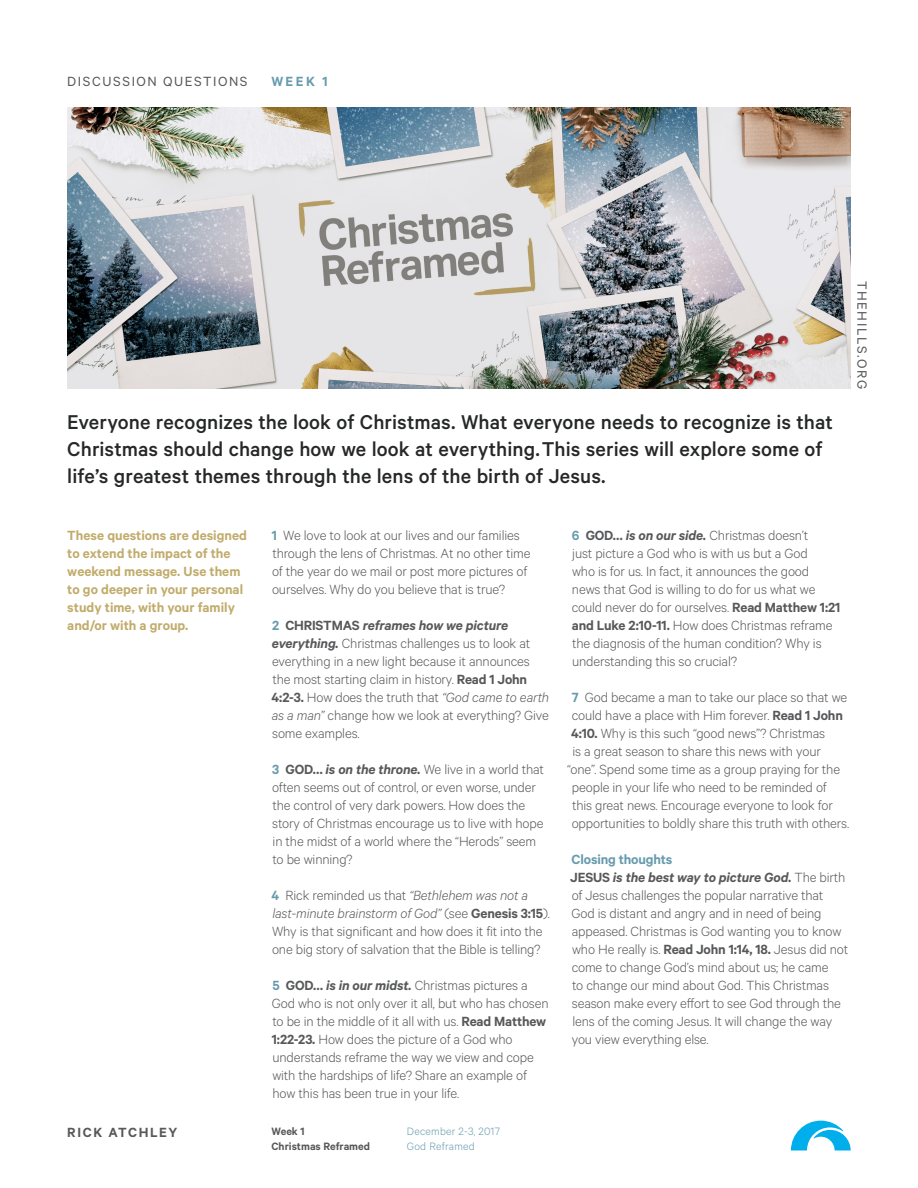
<style>
.page{position:relative;width:918px;height:1188px;background:#fff}
.page>*{position:absolute;margin:0;border:0;box-sizing:border-box;transform-origin:0 0}
.t1{font:500 22.5px/27px "Calibre";letter-spacing:.005em;color:#262727}
.t2{font:300 15px/18px "Calibre";letter-spacing:-.01em;color:#57585a}
.t3{font:600 15px/18px "Calibre";color:#c1ac6c}
.t4{font:15px "Calibre";letter-spacing:.105em;color:#57585a}
.t5{font:600 15px "Calibre";letter-spacing:-.01em;color:#689bae}
.t6{font:600 15px "Calibre";letter-spacing:.11em;color:#57585a}
.t7{font:300 12px "Calibre";letter-spacing:.02em;color:#689bae}
.t8{font:600 12px "Calibre";color:#57585a}
.s1{font-weight:600;color:#689bae}
.s2{font-weight:600}
.s3{font-weight:600;font-style:italic}
.s4{font-style:italic}
</style>
<div class="page">
<img style="left:67px;top:107px;width:784px;height:282px">
<svg style="left:791px;top:1121px;width:60px;height:29px"></svg>
<p class="t4" style="left:67px;top:73px;width:182px">DISCUSSION QUESTIONS</p>
<p class="t5" style="left:271px;top:73px;width:58px">WEEK 1</p>
<p class="t1" style="left:67px;top:408px;width:767px">Everyone recognizes the look of Christmas. What everyone needs to recognize is that<br>Christmas should change how we look at everything. This series will explore some of life’s greatest themes through the lens of the birth of Jesus.</p>
<p class="t4" style="left:871px;top:281px;width:109px;rotate:90deg">THEHILLS.ORG</p>
<p class="t3" style="left:67px;top:526px;width:181px">These questions are designed to extend the impact of the weekend message. Use them to go deeper in your personal study time, with your family and/or with a group.</p>
<p class="t6" style="left:67px;top:1123px;width:112px">RICK ATCHLEY</p>
<p class="t2" style="left:272px;top:526px;width:260px"><span class="s1">1</span> We love to look at our lives and our families through the lens of Christmas. At no other time of the year do we mail or post more pictures of ourselves. Why do you believe that is true?</p>
<p class="t2" style="left:272px;top:616px;width:279px"><span class="s1">2</span> <span class="s2">CHRISTMAS</span> <span class="s3">reframes how we picture everything.</span> Christmas challenges us to look at everything in a new light because it announces the most starting claim in history. <span class="s2">Read 1 John 4:2-3.</span> How does the truth that <span class="s4">“God came to earth as a man”</span> change how we look at everything? Give some examples.</p>
<p class="t2" style="left:272px;top:760px;width:274px"><span class="s1">3</span> <span class="s2">GOD…</span> <span class="s3">is on the throne.</span> We live in a world that often seems out of control, or even worse, under the control of very dark powers. How does the story of Christmas encourage us to live with hope in the midst of a world where the “Herods” seem to be winning?</p>
<p class="t2" style="left:272px;top:886px;width:280px"><span class="s1">4</span> Rick reminded us that <span class="s4">“Bethlehem was not a last-minute brainstorm of God”</span> (see <span class="s2">Genesis 3:15</span>).<br>Why is that significant and how does it fit into the one big story of salvation that the Bible is telling?</p>
<p class="t2" style="left:272px;top:976px;width:278px"><span class="s1">5</span> <span class="s2">GOD…</span> <span class="s3">is in our midst.</span> Christmas pictures a God who is not only over it all, but who has chosen to be in the middle of it all with us. <span class="s2">Read Matthew 1:22-23.</span> How does the picture of a God who understands reframe the way we view and cope with the hardships of life? Share an example of how this has been true in your life.</p>
<p class="t8" style="left:271px;top:1124px;width:35px">Week 1</p>
<p class="t7" style="left:407px;top:1124px;width:95px">December 2-3, 2017</p>
<p class="t8" style="left:271px;top:1140px;width:100px">Christmas Reframed</p>
<p class="t7" style="left:407px;top:1140px;width:69px">God Reframed</p>
<p class="t2" style="left:572px;top:526px;width:238px"><span class="s1">6</span> <span class="s2">GOD…</span> <span class="s3">is on our side.</span> Christmas doesn’t</p>
<p class="t2" style="left:572px;top:544px;width:237px">just picture a God who is with us but a God</p>
<p class="t2" style="left:572px;top:562px;width:239px">who is for us. In fact, it announces the good</p>
<p class="t2" style="left:572px;top:580px;width:270px">news that God is willing to do for us what we could never do for ourselves. <span class="s2">Read Matthew 1:21 and Luke 2:10-11.</span> How does Christmas reframe the diagnosis of the human condition? Why is understanding this so crucial?</p>
<p class="t2" style="left:572px;top:688px;width:277px"><span class="s1">7</span> God became a man to take our place so that we</p>
<p class="t2" style="left:572px;top:706px;width:273px">could have a place with Him forever. <span class="s2">Read 1 John</span></p>
<p class="t2" style="left:571px;top:724px;width:255px"><span class="s2">4:10.</span> Why is this such “good news”? Christmas</p>
<p class="t2" style="left:572px;top:742px;width:250px">is a great season to share this news with your</p>
<p class="t2" style="left:567px;top:760px;width:274px">“one”. Spend some time as a group praying for the</p>
<p class="t2" style="left:572px;top:778px;width:256px">people in your life who need to be reminded of</p>
<p class="t2" style="left:572px;top:796px;width:262px">this great news. Encourage everyone to look for</p>
<p class="t2" style="left:572px;top:814px;width:279px">opportunities to boldly share this truth with others.</p>
<p class="t5" style="left:572px;top:850px;width:102px">Closing thoughts</p>
<p class="t2" style="left:570px;top:868px;width:280px"><span class="s2">JESUS</span> <span class="s3">is the best way to picture God.</span> The birth of Jesus challenges the popular narrative that God is distant and angry and in need of being appeased. Christmas is God wanting you to know who He really is. <span class="s2">Read John 1:14, 18.</span> Jesus did not come to change God’s mind about us; he came<br>to change our mind about God. This Christmas season make every effort to see God through the lens of the coming Jesus. It will change the way you view everything else.</p>
</div>
